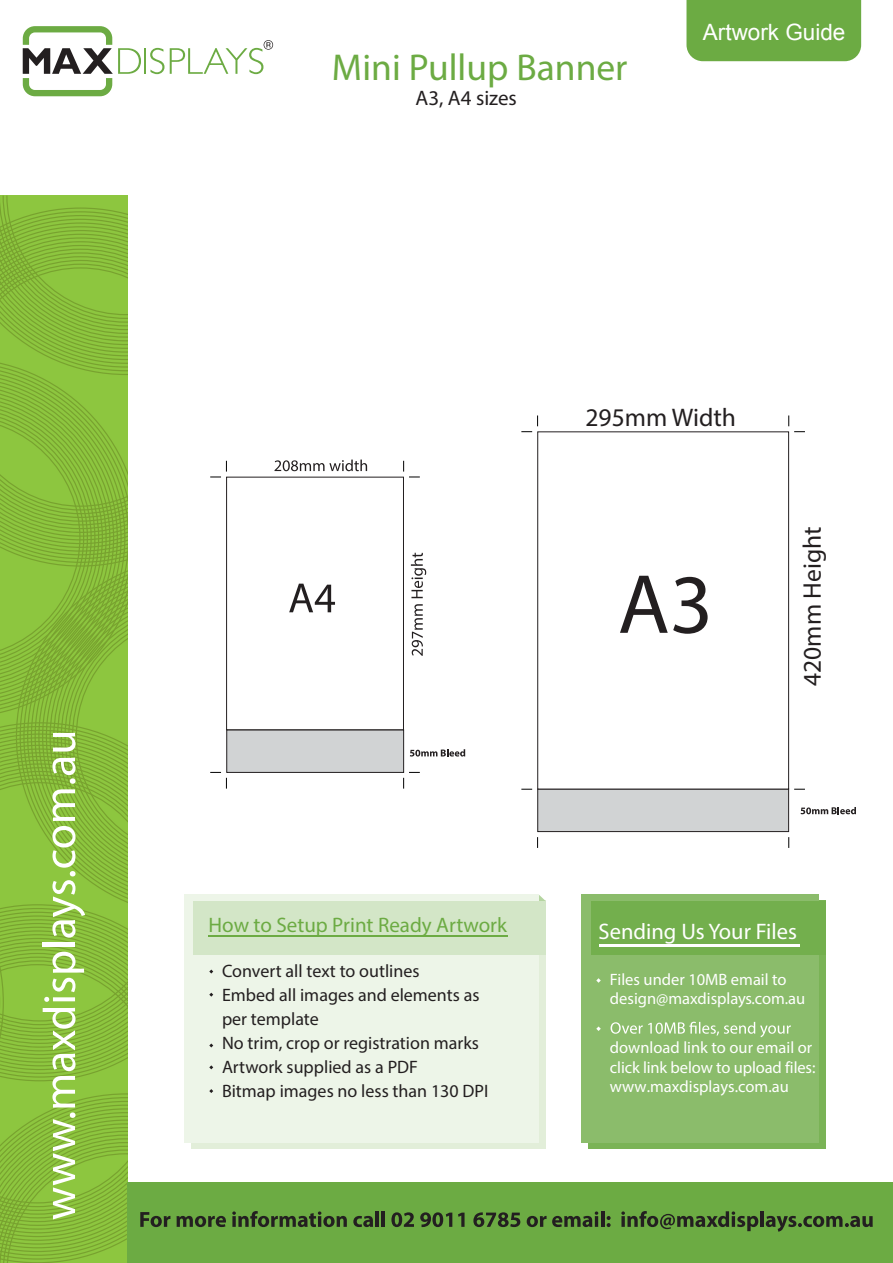
<style>
.page{position:relative;width:893px;height:1263px;background:#fff}
.page>*{position:absolute;margin:0;border:0;box-sizing:border-box;transform-origin:0 0}
.t1{font:37.5px "Myriad Pro";color:#6cab43}
.t2{font:25.5px "Myriad Pro";color:#231f20}
.t3{font:22.5px "Myriad Pro";color:#fff}
.t4{font:22.5px "Arial";color:#fff}
.t5{font:21px "Myriad Pro";color:#6cab43}
.t6{font:21px "Myriad Pro";color:#231f20}
.t7{font:18px/24px "Myriad Pro";color:#231f20}
.t8{font:16.5px/19.8px "Myriad Pro";color:#fff}
</style>
<div class="page">
<div style="left:686px;top:0;width:175px;height:61px;background:#6cab43"></div>
<div style="left:127px;top:1182px;width:766px;height:81px;background:#6cab43"></div>
<svg style="left:23px;top:26px;width:118px;height:70px"></svg>
<hr style="left:144px;top:48px;width:2px;height:26px;background:#6cab43">
<svg style="left:150px;top:48px;width:14px;height:26px"></svg>
<svg style="left:170px;top:40px;width:103px;height:34px"></svg>
<svg style="left:0;top:196px;width:127px;height:1067px;background:#8bbe41"></svg>
<svg style="left:140px;top:1212px;width:30px;height:15px"></svg>
<svg style="left:177px;top:1216px;width:49px;height:11px"></svg>
<svg style="left:232px;top:1211px;width:115px;height:16px"></svg>
<svg style="left:353px;top:1216px;width:20px;height:11px"></svg>
<hr style="left:376px;top:1211px;width:3px;height:16px;background:#231f20">
<hr style="left:382px;top:1211px;width:3px;height:16px;background:#231f20">
<svg style="left:391px;top:1212px;width:23px;height:15px"></svg>
<svg style="left:420px;top:1212px;width:32px;height:15px"></svg>
<svg style="left:458px;top:1212px;width:7px;height:15px"></svg>
<svg style="left:473px;top:1212px;width:47px;height:15px"></svg>
<svg style="left:527px;top:1211px;width:71px;height:16px"></svg>
<hr style="left:601px;top:1211px;width:3px;height:16px;background:#231f20">
<svg style="left:607px;top:1216px;width:4px;height:11px"></svg>
<svg style="left:621px;top:1211px;width:137px;height:20px"></svg>
<hr style="left:760px;top:1211px;width:4px;height:16px;background:#231f20">
<svg style="left:766px;top:1216px;width:107px;height:16px"></svg>
<div style="left:227px;top:730px;width:177px;height:42px;background:#d1d3d4"></div>
<div style="left:226px;top:477px;width:178px;height:253px;background:#fff;border:1px solid #231f20"></div>
<svg style="left:210px;top:461px;width:17px;height:17px"></svg>
<svg style="left:210px;top:772px;width:17px;height:17px"></svg>
<svg style="left:403px;top:461px;width:17px;height:17px"></svg>
<svg style="left:403px;top:772px;width:17px;height:17px"></svg>
<svg style="left:274px;top:460px;width:93px;height:11px"></svg>
<svg style="left:412px;top:604px;width:11px;height:52px"></svg>
<svg style="left:411px;top:553px;width:15px;height:45px"></svg>
<div style="left:538px;top:789px;width:251px;height:43px;background:#d1d3d4;border:1px solid #231f20"></div>
<svg style="left:289px;top:584px;width:46px;height:28px"></svg>
<svg style="left:620px;top:576px;width:88px;height:58px"></svg>
<svg style="left:521px;top:415px;width:17px;height:17px"></svg>
<svg style="left:788px;top:415px;width:17px;height:17px"></svg>
<svg style="left:410px;top:749px;width:55px;height:7px"></svg>
<svg style="left:801px;top:807px;width:55px;height:7px"></svg>
<div style="left:588px;top:900px;width:237px;height:248px;background:#7ab356"></div>
<div style="left:191px;top:900px;width:355px;height:248px;background:#e2eed9"></div>
<svg style="left:539px;top:895px;width:7px;height:6px"></svg>
<div style="left:581px;top:894px;width:238px;height:248px;background:#8bbc6b"></div>
<div style="left:184px;top:894px;width:355px;height:248px;background:#edf5e8"></div>
<div style="left:193px;top:901px;width:353px;height:54px;background:#d3e6c7"></div>
<div style="left:591px;top:901px;width:235px;height:54px;background:#73af4d"></div>
<svg style="left:209px;top:993px;width:4px;height:4px"></svg>
<svg style="left:209px;top:1065px;width:4px;height:4px"></svg>
<svg style="left:209px;top:1089px;width:4px;height:4px"></svg>
<hr style="left:209px;top:935px;width:299px;height:2px;background:#6cab43">
<svg style="left:610px;top:1022px;width:181px;height:15px"></svg>
<svg style="left:596px;top:978px;width:5px;height:5px"></svg>
<svg style="left:596px;top:1026px;width:5px;height:5px"></svg>
<hr style="left:598px;top:945px;width:201px;height:2px;background:#fff">
<h1 class="t1" style="left:332px;top:45px;width:297px">Mini Pullup Banner</h1>
<p class="t6" style="left:415px;top:85px;width:103px">A3, A4 sizes</p>
<p class="t4" style="left:703px;top:18px;width:144px">Artwork Guide</p>
<h2 class="t2" style="left:585px;top:402px;width:152px">295mm Width</h2>
<h2 class="t2" style="left:796px;top:686px;width:161px;rotate:-90deg">420mm Height</h2>
<p class="t5" style="left:209px;top:912px;width:300px">How to Setup Print Ready Artwork</p>
<p class="t3" style="left:598px;top:918px;width:200px">Sending Us Your Files</p>
<p class="t8" style="left:610px;top:970px;width:197px;line-height:19px">Files under 10MB email to design@maxdisplays.com.au</p>
<p class="t8" style="left:610px;top:1037px;width:207px">download link to our email or click link below to upload files: www.maxdisplays.com.au</p>
<p class="t7" style="left:222px;top:958px;width:268px">Convert all text to outlines<br>Embed all images and elements as per template<br>No trim, crop or registration marks<br>Artwork supplied as a PDF<br>Bitmap images no less than 130 DPI</p>
</div>
